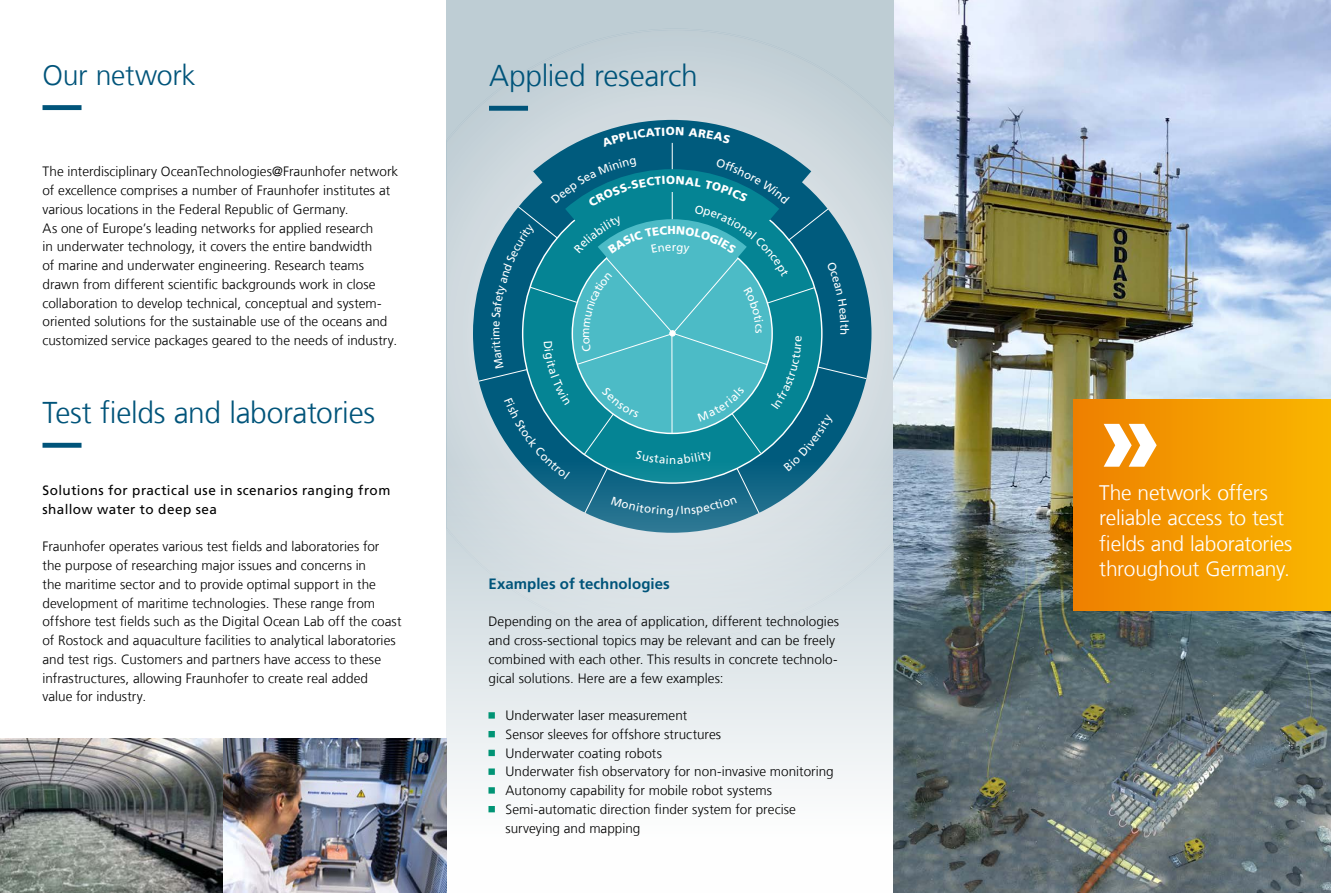
<style>
.page{position:relative;width:1331px;height:893px;background:#fff}
.page>*{position:absolute;margin:0;border:0;box-sizing:border-box;transform-origin:0 0}
.t1{font:900 105px "Frutiger LT Com";color:#fff}
.t2{font:300 30px "Frutiger LT Com";letter-spacing:-.01em;color:#00547a}
.t3{font:300 28.5px "Frutiger LT Com";letter-spacing:-.01em;color:#00547a}
.t4{font:300 21px/25.5px "Frutiger LT Com";letter-spacing:-.01em;color:#fff}
.t5{font:700 15px "Frutiger LT Com";letter-spacing:.005em;color:#00547a}
.t6{font:300 13.5px/18.8px "Frutiger LT Com";letter-spacing:.005em;color:#000}
.t7{font:13.5px/18.8px "Frutiger LT Com";letter-spacing:.03em;color:#000}
.t8{font:11.55px "Frutiger LT Com";color:#fff}
.t9{font:900 11.55px "Frutiger LT Com";color:#fff}
</style>
<div class="page">
<img style="left:893px;top:0;width:438px;height:893px">
<svg style="left:446px;top:0;width:447px;height:893px"></svg>
<svg style="left:446px;top:29px;width:447px;height:612px;background:#ced8de"></svg>
<svg style="left:473px;top:134px;width:398px;height:399px;background:#a9c3cd"></svg>
<svg style="left:533px;top:120px;width:278px;height:7px;background:#97b7c4"></svg>
<img style="left:0;top:739px;width:446px;height:154px">
<svg style="left:43px;top:105px;width:39px;height:5px"></svg>
<svg style="left:43px;top:443px;width:39px;height:5px"></svg>
<div style="left:1074px;top:399px;width:257px;height:212px;background:linear-gradient(to right,#ee8000,#f9b700)"></div>
<svg style="left:489px;top:106px;width:417px;height:5px;background:#b8cad3"></svg>
<div style="left:488px;top:712px;width:361px;height:7px;background:#e9eef0"></div>
<div style="left:488px;top:731px;width:361px;height:6px;background:#ecf0f2"></div>
<div style="left:488px;top:750px;width:361px;height:6px;background:#eff3f4"></div>
<div style="left:488px;top:768px;width:361px;height:7px;background:#f3f5f7"></div>
<div style="left:488px;top:787px;width:361px;height:7px;background:#f6f8f9"></div>
<svg style="left:488px;top:806px;width:361px;height:6px"></svg>
<svg style="left:478px;top:127px;width:389px;height:388px;background:#3c94a6"></svg>
<h3 class="t3" style="left:43px;top:59px;width:155px">Our network</h3>
<p class="t6" style="left:43px;top:162px;width:357px">The interdisciplinary OceanTechnologies@Fraunhofer network of excellence comprises a number of Fraunhofer institutes at various locations in the Federal Republic of Germany.<br>As one of Europe’s leading networks for applied research<br>in underwater technology, it covers the entire bandwidth<br>of marine and underwater engineering. Research teams drawn from different scientific backgrounds work in close collaboration to develop technical, conceptual and system&shy;oriented solutions for the sustainable use of the oceans and customized service packages geared to the needs of industry.</p>
<h2 class="t2" style="left:43px;top:395px;width:334px">Test fields and laboratories</h2>
<p class="t7" style="left:43px;top:481px;width:349px">Solutions for practical use in scenarios ranging from shallow water to deep sea</p>
<p class="t6" style="left:43px;top:537px;width:361px">Fraunhofer operates various test fields and laboratories for the purpose of researching major issues and concerns in<br>the maritime sector and to provide optimal support in the development of maritime technologies. These range from offshore test fields such as the Digital Ocean Lab off the coast of Rostock and aquaculture facilities to analytical laboratories and test rigs. Customers and partners have access to these infrastructures, allowing Fraunhofer to create real added<br>value for industry.</p>
<h2 class="t2" style="left:489px;top:58px;width:210px">Applied research</h2>
<p class="t9" style="left:666px;top:124px;width:11px">O</p>
<p class="t9" style="left:666px;top:173px;width:11px">O</p>
<p class="t9" style="left:667px;top:223px;width:10px">H</p>
<p class="t8" style="left:489px;top:337px;width:12px;rotate:-90deg">m</p>
<p class="t8" style="left:851px;top:328px;width:9px;rotate:90deg">h</p>
<p class="t8" style="left:669px;top:453px;width:9px">n</p>
<p class="t8" style="left:667px;top:504px;width:9px">g</p>
<p class="t5" style="left:488px;top:575px;width:183px">Examples of technologies</p>
<p class="t6" style="left:488px;top:612px;width:352px">Depending on the area of application, different technologies and cross-sectional topics may be relevant and can be freely combined with each other. This results in concrete technolo&shy;gical solutions. Here are a few examples:</p>
<p class="t6" style="left:505px;top:706px;width:330px">Underwater laser measurement<br>Sensor sleeves for offshore structures<br>Underwater coating robots<br>Underwater fish observatory for non-invasive monitoring Autonomy capability for mobile robot systems Semi-automatic direction finder system for precise surveying and mapping</p>
<h1 class="t1" style="left:1097px;top:374px;width:66px">»</h1>
<h3 class="t4" style="left:1099px;top:480px;width:195px">The network offers reliable access to test fields and laboratories throughout Germany.</h3>
</div>
